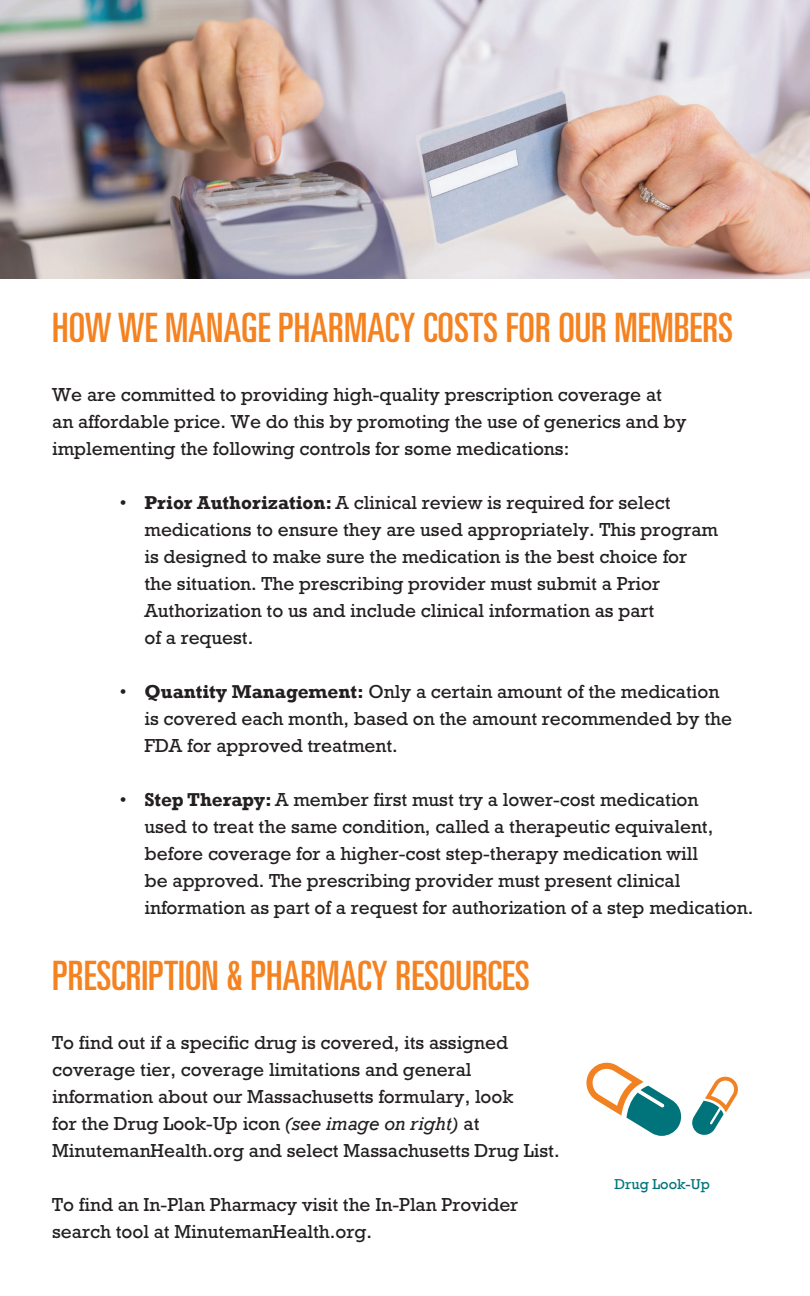
<style>
.page{position:relative;width:810px;height:1296px;background:#fff}
.page>*{position:absolute;margin:0;border:0;box-sizing:border-box;transform-origin:0 0}
.t1{font:ultra-condensed 40.5px "Univers LT Std";color:#f58220}
.t2{font:19.12px/27px "M Rockwell";color:#231f20}
.t3{font:14.62px "Rockwell";color:#00747a}
.s1{font-family:"Rockwell";font-weight:700}
.s2{font-family:"Rockwell";font-style:italic}
</style>
<div class="page">
<img style="left:0;top:0;width:810px;height:279px">
<svg style="left:586px;top:1063px;width:96px;height:73px"></svg>
<svg style="left:692px;top:1076px;width:46px;height:59px"></svg>
<p class="t1" style="left:52px;top:305px;width:682px">HOW WE MANAGE PHARMACY COSTS FOR OUR MEMBERS</p>
<p class="t2" style="left:52px;top:382px;width:636px">We are committed to providing high-quality prescription coverage at an affordable price. We do this by promoting the use of generics and by implementing the following controls for some medications:</p>
<p class="t2" style="left:144px;top:490px;width:575px;text-indent:-25px">• <span class="s1">Prior Authorization:</span> A clinical review is required for select medications to ensure they are used appropriately. This program is designed to make sure the medication is the best choice for the situation. The prescribing provider must submit a Prior Authorization to us and include clinical information as part<br>of a request.</p>
<p class="t2" style="left:144px;top:679px;width:589px;text-indent:-25px">• <span class="s1">Quantity Management:</span> Only a certain amount of the medication is covered each month, based on the amount recommended by the<br>FDA for approved treatment.</p>
<p class="t2" style="left:144px;top:787px;width:610px;text-indent:-25px">• <span class="s1">Step Therapy:</span> A member first must try a lower-cost medication<br>used to treat the same condition, called a therapeutic equivalent, before coverage for a higher-cost step-therapy medication will<br>be approved. The prescribing provider must present clinical information as part of a request for authorization of a step medication.</p>
<p class="t1" style="left:52px;top:953px;width:479px">PRESCRIPTION &amp; PHARMACY RESOURCES</p>
<p class="t2" style="left:52px;top:1030px;width:509px">To find out if a specific drug is covered, its assigned coverage tier, coverage limitations and general information about our Massachusetts formulary, look<br>for the Drug Look-Up icon <span class="s2">(see image on right)</span> at MinutemanHealth.org and select Massachusetts Drug List.</p>
<p class="t2" style="left:52px;top:1192px;width:468px">To find an In-Plan Pharmacy visit the In-Plan Provider search tool at MinutemanHealth.org.</p>
<p class="t3" style="left:614px;top:1175px;width:97px">Drug Look-Up</p>
</div>
